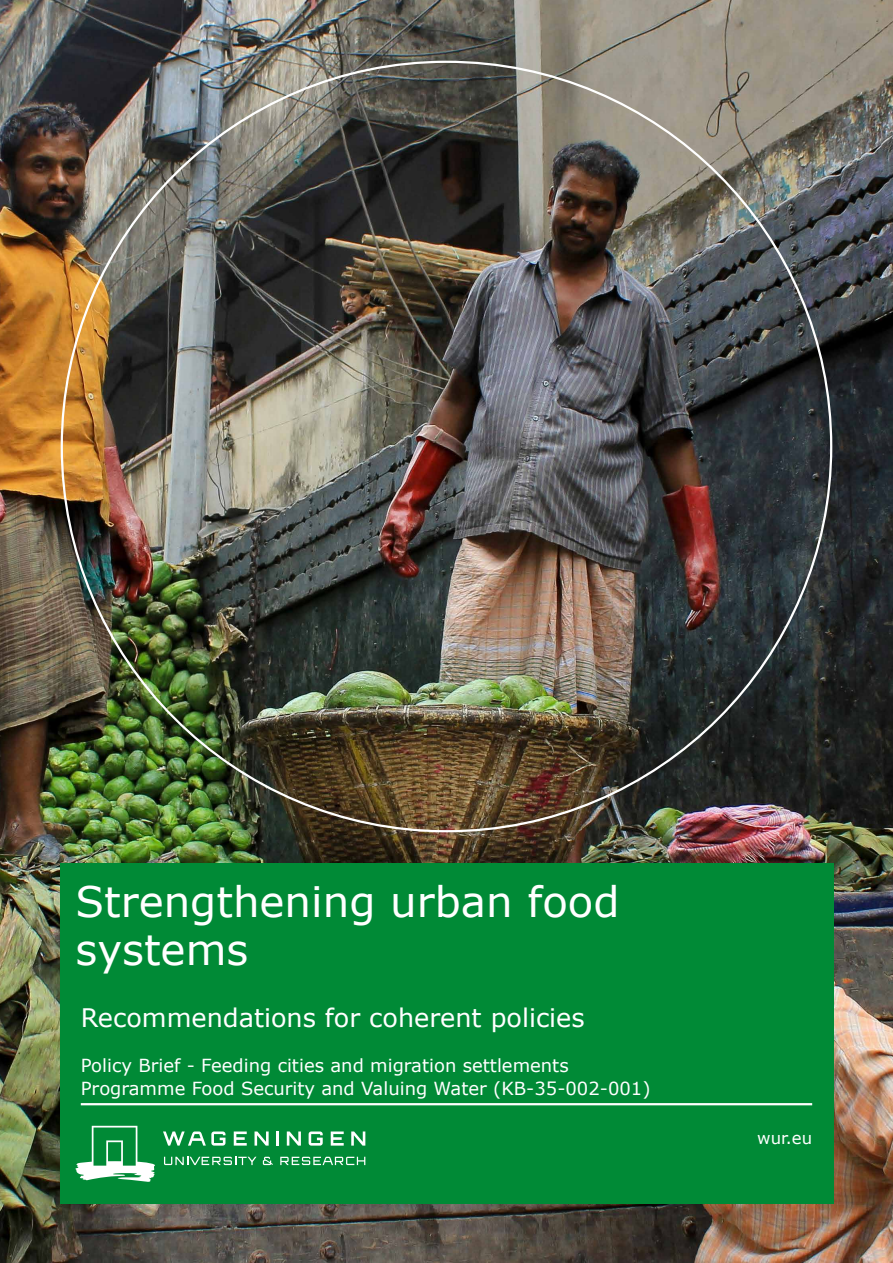
<style>
.page{position:relative;width:893px;height:1263px;background:#fff}
.page>*{position:absolute;margin:0;border:0;box-sizing:border-box;transform-origin:0 0}
.t1{font:42px/48px "Verdana";color:#fff}
.t2{font:25.5px "Verdana";color:#fff}
.t3{font:18px/22.5px "Verdana";color:#fff}
.t4{font:16.5px "Verdana";color:#fff}
</style>
<div class="page">
<img style="left:0;top:0;width:893px;height:1263px">
<div style="left:60px;top:863px;width:773px;height:340px;background:#008a36"></div>
<svg style="left:75px;top:1126px;width:80px;height:56px"></svg>
<svg style="left:234px;top:1131px;width:13px;height:14px"></svg>
<svg style="left:255px;top:1131px;width:14px;height:14px"></svg>
<hr style="left:276px;top:1131px;width:3px;height:14px;background:#fff">
<svg style="left:287px;top:1131px;width:14px;height:14px"></svg>
<svg style="left:309px;top:1131px;width:14px;height:14px"></svg>
<svg style="left:331px;top:1131px;width:13px;height:14px"></svg>
<svg style="left:351px;top:1131px;width:14px;height:14px"></svg>
<svg style="left:163px;top:1131px;width:62px;height:14px"></svg>
<svg style="left:164px;top:1157px;width:92px;height:8px"></svg>
<svg style="left:280px;top:1157px;width:85px;height:8px"></svg>
<svg style="left:263px;top:1157px;width:10px;height:8px"></svg>
<hr style="left:81px;top:1103px;width:731px;height:2px;background:#fff">
<h1 class="t1" style="left:75px;top:877px;width:546px">Strengthening urban food systems</h1>
<h2 class="t2" style="left:81px;top:1000px;width:505px">Recommendations for coherent policies</h2>
<p class="t3" style="left:81px;top:1054px;width:571px">Policy Brief - Feeding cities and migration settlements<br>Programme Food Security and Valuing Water (KB-35-002-001)</p>
<p class="t4" style="left:757px;top:1126px;width:56px">wur.eu</p>
</div>
